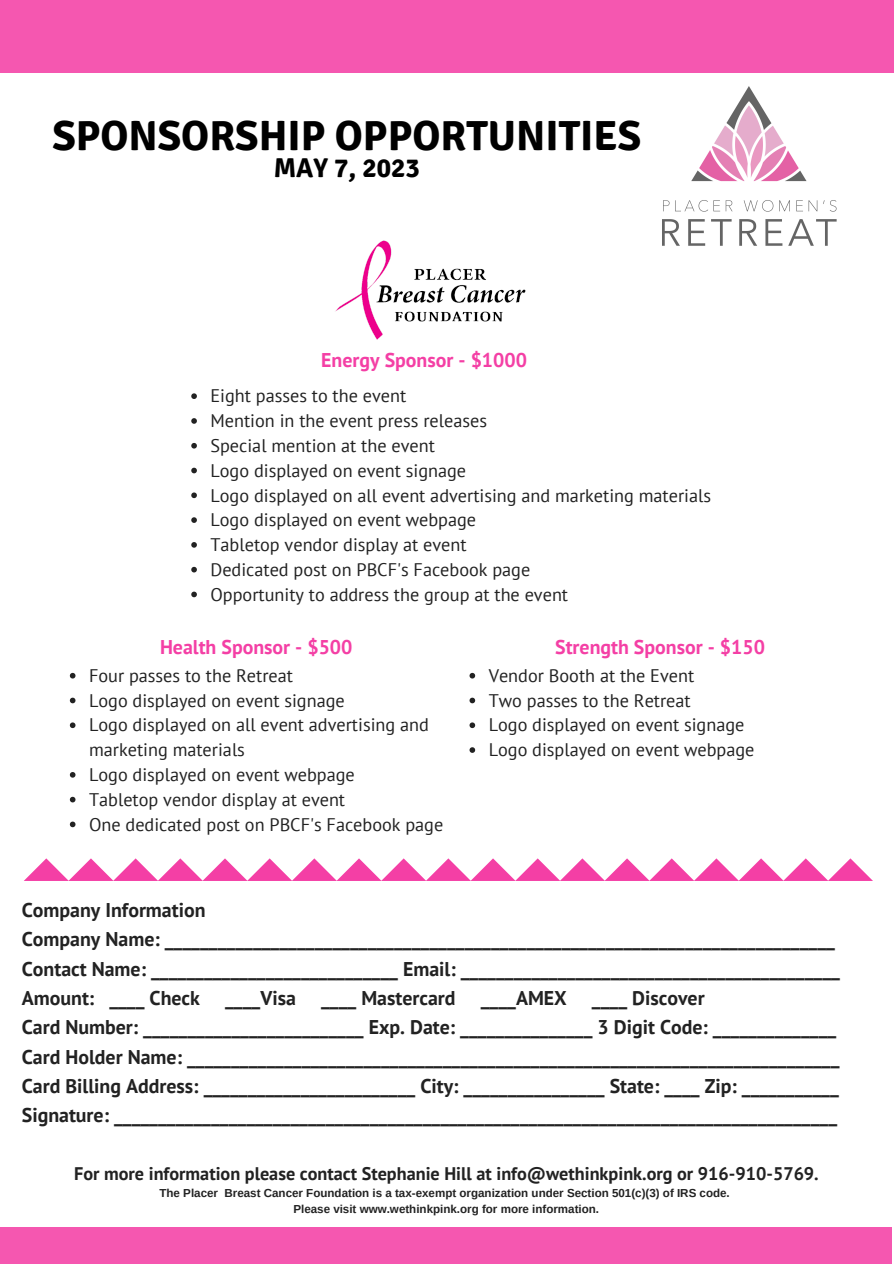
<style>
.page{position:relative;width:894px;height:1264px;background:#fff}
.page>*{position:absolute;margin:0;border:0;box-sizing:border-box;transform-origin:0 0}
.t1{font:700 42px "Signika";color:#000}
.t2{font:700 27px "Signika";color:#000}
.t3{font:700 19.8px/29.2px "PT Sans";color:#222}
.t4{font:700 19.8px "PT Sans";color:#f43fa5}
.t5{font:18.15px/24.8px "PT Sans";color:#222}
.t6{font:700 18.15px "PT Sans";color:#222}
.t7{font:700 11.55px/15.8px "Arimo";color:#222;text-align:center}
</style>
<div class="page">
<img style="left:662px;top:86px;width:175px;height:160px">
<svg style="left:24px;top:858px;width:848px;height:23px"></svg>
<svg style="left:70px;top:673px;width:5px;height:5px"></svg>
<svg style="left:70px;top:697px;width:5px;height:6px"></svg>
<svg style="left:70px;top:722px;width:5px;height:6px"></svg>
<svg style="left:70px;top:772px;width:5px;height:5px"></svg>
<svg style="left:70px;top:796px;width:5px;height:6px"></svg>
<svg style="left:70px;top:821px;width:5px;height:6px"></svg>
<svg style="left:469px;top:673px;width:6px;height:5px"></svg>
<svg style="left:469px;top:697px;width:6px;height:6px"></svg>
<svg style="left:469px;top:722px;width:6px;height:6px"></svg>
<svg style="left:469px;top:747px;width:6px;height:6px"></svg>
<svg style="left:191px;top:393px;width:6px;height:6px"></svg>
<svg style="left:191px;top:418px;width:6px;height:6px"></svg>
<svg style="left:191px;top:443px;width:6px;height:5px"></svg>
<svg style="left:191px;top:467px;width:6px;height:6px"></svg>
<svg style="left:191px;top:492px;width:6px;height:6px"></svg>
<svg style="left:191px;top:517px;width:6px;height:6px"></svg>
<svg style="left:191px;top:542px;width:6px;height:5px"></svg>
<svg style="left:191px;top:567px;width:6px;height:5px"></svg>
<svg style="left:191px;top:591px;width:6px;height:6px"></svg>
<img style="left:335px;top:240px;width:191px;height:100px">
<div style="left:0;top:0;width:893px;height:73px;background:#f557b0"></div>
<div style="left:0;top:1226px;width:891px;height:37px;background:#f557b0"></div>
<h1 class="t1" style="left:52px;top:110px;width:590px">SPONSORSHIP OPPORTUNITIES</h1>
<h2 class="t2" style="left:273px;top:151px;width:147px">MAY 7, 2023</h2>
<p class="t4" style="left:321px;top:347px;width:207px">Energy Sponsor - $1000</p>
<p class="t5" style="left:210px;top:383px;width:502px">Eight passes to the event<br>Mention in the event press releases<br>Special mention at the event<br>Logo displayed on event signage<br>Logo displayed on all event advertising and marketing materials Logo displayed on event webpage<br>Tabletop vendor display at event<br>Dedicated post on PBCF's Facebook page<br>Opportunity to address the group at the event</p>
<p class="t4" style="left:160px;top:634px;width:194px">Health Sponsor - $500</p>
<p class="t4" style="left:555px;top:634px;width:211px">Strength Sponsor - $150</p>
<p class="t5" style="left:89px;top:662px;width:356px">Four passes to the Retreat<br>Logo displayed on event signage<br>Logo displayed on all event advertising and marketing materials<br>Logo displayed on event webpage<br>Tabletop vendor display at event<br>One dedicated post on PBCF's Facebook page</p>
<p class="t5" style="left:488px;top:662px;width:267px">Vendor Booth at the Event<br>Two passes to the Retreat<br>Logo displayed on event signage<br>Logo displayed on event webpage</p>
<p class="t3" style="left:22px;top:895px;width:819px">Company Information<br>Company Name: ____________________________________________________________________________ Contact Name: ____________________________ Email: ___________________________________________ Amount: ____ Check</p>
<p class="t3" style="left:22px;top:983px;width:819px;text-indent:570px">____ Discover<br>Card Number: _________________________ Exp. Date: _______________ 3 Digit Code: ______________ Card Holder Name: __________________________________________________________________________ Card Billing Address: ________________________ City: ________________ State: ____ Zip: ___________ Signature: __________________________________________________________________________________</p>
<p class="t6" style="left:74px;top:1161px;width:746px">For more information please contact Stephanie Hill at info@wethinkpink.org or 916-910-5769.</p>
<p class="t7" style="left:159px;top:1185px;width:571px">The Placer Breast Cancer Foundation is a tax-exempt organization under Section 501(c)(3) of IRS code.<br>Please visit www.wethinkpink.org for more information.</p>
<p class="t3" style="left:225px;top:983px;width:72px">____Visa</p>
<p class="t3" style="left:321px;top:983px;width:136px">____ Mastercard</p>
<p class="t3" style="left:480px;top:983px;width:88px">____AMEX</p>
</div>
